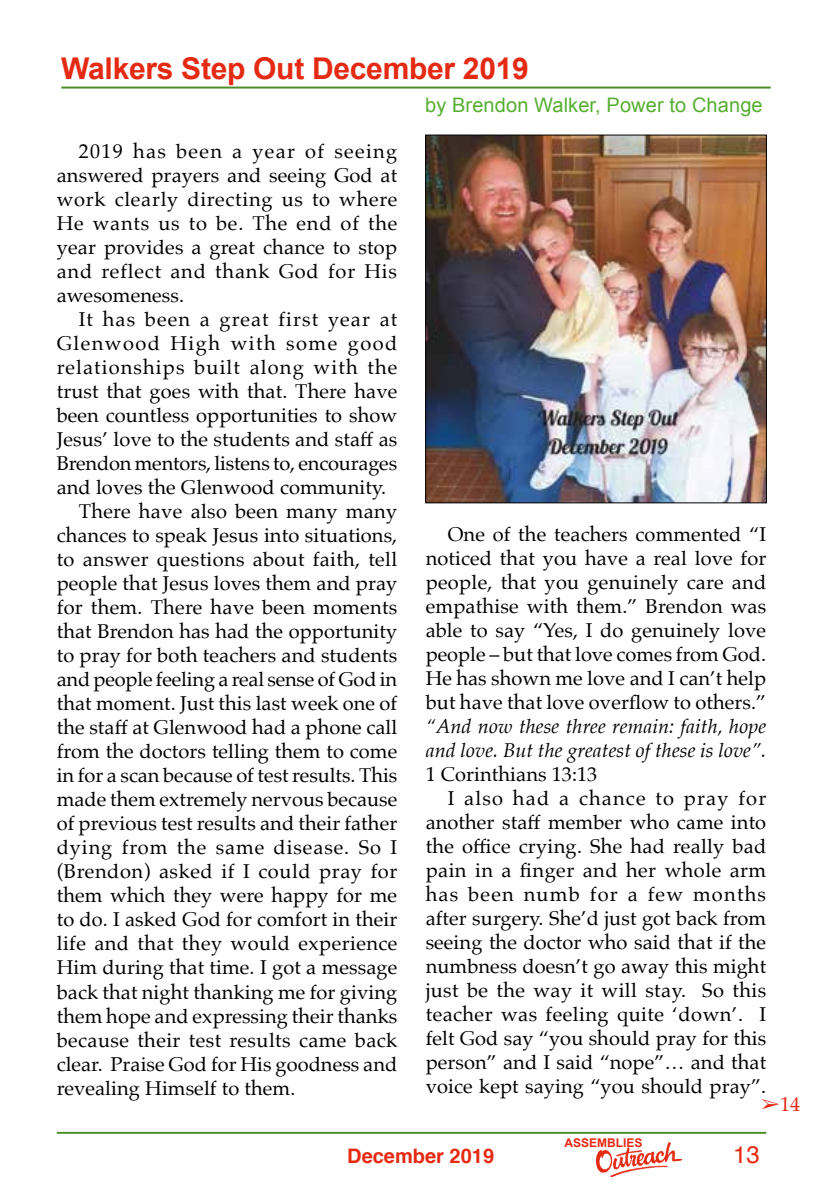
<style>
.page{position:relative;width:823px;height:1191px;background:#fff}
.page>*{position:absolute;margin:0;border:0;box-sizing:border-box;transform-origin:0 0}
.t1{font:700 30px "Arial";letter-spacing:-.01em;color:#e52a13}
.t2{font:24px "Helvetica";color:#e52a13}
.t3{font:20px/24px "Palatino";letter-spacing:.005em;color:#000;text-align:justify}
.t4{font:italic 20px/24px "Palatino";letter-spacing:.005em;color:#000}
.t5{font:20px "Palatino";letter-spacing:.025em;color:#000}
.t6{font:20px "Palatino";letter-spacing:.055em;color:#000}
.t7{font:20px "Palatino";letter-spacing:.06em;color:#000}
.t8{font:20px "Arial";letter-spacing:.005em;color:#56af31}
.t9{font:20px "Palatino";letter-spacing:.03em;color:#000}
.t10{font:20px "Palatino";letter-spacing:.045em;color:#000}
.t11{font:20px "Palatino";letter-spacing:.07em;color:#000}
.t12{font:700 20px "Helvetica";color:#e52a13}
.t13{font:20px "Palatino";color:#e52a13}
.t14{font:700 12px "Arial";color:#e52a13}
</style>
<div class="page">
<hr style="left:57px;top:1131px;width:708px;height:2px;background:#4a9228">
<img style="left:596px;top:1142px;width:85px;height:34px">
<hr style="left:61px;top:87px;width:709px;height:2px;background:#4a9228">
<img style="left:427px;top:137px;width:337px;height:364px">
<div style="left:425px;top:135px;width:341px;height:368px;border:1px solid #000"></div>
<h1 class="t1" style="left:61px;top:49px;width:469px">Walkers Step Out December 2019</h1>
<p class="t8" style="left:425px;top:91px;width:339px">by Brendon Walker, Power to Change</p>
<p class="t3" style="left:57px;top:139px;width:342px;text-indent:22px">2019 has been a year of seeing answered prayers and seeing God at work clearly directing us to where He wants us to be. The end of the year provides a great chance to stop and reflect and thank God for His awesomeness.</p>
<p class="t6" style="left:79px;top:303px;width:320px">It has been a great first year at</p>
<p class="t11" style="left:57px;top:327px;width:342px">Glenwood High with some good</p>
<p class="t6" style="left:57px;top:351px;width:342px">relationships built along with the</p>
<p class="t3" style="left:57px;top:379px;width:342px">trust that goes with that. There have</p>
<p class="t3" style="left:57px;top:403px;width:342px">been countless opportunities to show</p>
<p class="t3" style="left:57px;top:427px;width:342px">Jesus’ love to the students and staff as</p>
<p class="t3" style="left:57px;top:451px;width:342px">Brendon mentors, listens to, encourages</p>
<p class="t3" style="left:57px;top:475px;width:331px">and loves the Glenwood community.</p>
<p class="t3" style="left:79px;top:499px;width:320px">There have also been many many</p>
<p class="t3" style="left:57px;top:523px;width:342px">chances to speak Jesus into situations,</p>
<p class="t3" style="left:57px;top:547px;width:342px">to answer questions about faith, tell</p>
<p class="t3" style="left:57px;top:571px;width:342px">people that Jesus loves them and pray</p>
<p class="t3" style="left:57px;top:595px;width:342px">for them. There have been moments</p>
<p class="t3" style="left:57px;top:619px;width:342px">that Brendon has had the opportunity</p>
<p class="t3" style="left:57px;top:643px;width:342px">to pray for both teachers and students</p>
<p class="t3" style="left:57px;top:667px;width:342px">and people feeling a real sense of God in</p>
<p class="t3" style="left:57px;top:691px;width:342px">that moment. Just this last week one of</p>
<p class="t3" style="left:57px;top:715px;width:342px">the staff at Glenwood had a phone call</p>
<p class="t3" style="left:57px;top:739px;width:342px">from the doctors telling them to come</p>
<p class="t3" style="left:57px;top:763px;width:342px">in for a scan because of test results. This</p>
<p class="t3" style="left:57px;top:787px;width:342px">made them extremely nervous because</p>
<p class="t3" style="left:57px;top:811px;width:342px">of previous test results and their father</p>
<p class="t10" style="left:57px;top:831px;width:341px">dying from the same disease. So I</p>
<p class="t9" style="left:57px;top:855px;width:342px">(Brendon) asked if I could pray for</p>
<p class="t3" style="left:57px;top:883px;width:342px">them which they were happy for me</p>
<p class="t3" style="left:57px;top:907px;width:342px">to do. I asked God for comfort in their</p>
<p class="t3" style="left:57px;top:931px;width:342px">life and that they would experience</p>
<p class="t3" style="left:57px;top:955px;width:342px">Him during that time. I got a message</p>
<p class="t3" style="left:57px;top:979px;width:342px">back that night thanking me for giving</p>
<p class="t3" style="left:57px;top:1003px;width:342px">them hope and expressing their thanks</p>
<p class="t3" style="left:57px;top:1027px;width:342px">because their test results came back</p>
<p class="t3" style="left:57px;top:1051px;width:342px">clear. Praise God for His goodness and</p>
<p class="t3" style="left:57px;top:1075px;width:240px">revealing Himself to them.</p>
<p class="t3" style="left:425px;top:521px;width:342px;text-indent:22px">One of the teachers commented “I noticed that you have a real love for people, that you genuinely care and empathise with them.” Brendon was able to say “Yes, I do genuinely love people – but that love comes from God.<br>He has shown me love and I can’t help but have that love overflow to others.”</p>
<p class="t4" style="left:425px;top:713px;width:342px">“And now these three remain: faith, hope and love. But the greatest of these is love”.</p>
<p class="t3" style="left:425px;top:761px;width:173px">1 Corinthians 13:13</p>
<p class="t7" style="left:447px;top:781px;width:320px">I also had a chance to pray for</p>
<p class="t3" style="left:425px;top:809px;width:342px">another staff member who came into</p>
<p class="t3" style="left:425px;top:833px;width:342px">the office crying. She had really bad</p>
<p class="t5" style="left:425px;top:853px;width:342px">pain in a finger and her whole arm</p>
<p class="t7" style="left:425px;top:877px;width:342px">has been numb for a few months</p>
<p class="t3" style="left:425px;top:905px;width:342px">after surgery. She’d just got back from</p>
<p class="t3" style="left:425px;top:929px;width:342px">seeing the doctor who said that if the</p>
<p class="t3" style="left:425px;top:953px;width:342px">numbness doesn’t go away this might</p>
<p class="t3" style="left:425px;top:977px;width:342px">just be the way it will stay. So this</p>
<p class="t5" style="left:425px;top:997px;width:342px">teacher was feeling quite ‘down’. I</p>
<p class="t3" style="left:425px;top:1025px;width:342px">felt God say “you should pray for this</p>
<p class="t3" style="left:425px;top:1049px;width:342px">person” and I said “nope”… and that</p>
<p class="t3" style="left:425px;top:1073px;width:342px">voice kept saying “you should pray”.</p>
<p class="t13" style="left:761px;top:1087px;width:40px">➢14</p>
<p class="t14" style="left:564px;top:1135px;width:80px">ASSEMBLIES</p>
<p class="t12" style="left:347px;top:1139px;width:148px">December 2019</p>
<p class="t2" style="left:732px;top:1135px;width:28px">13</p>
</div>
